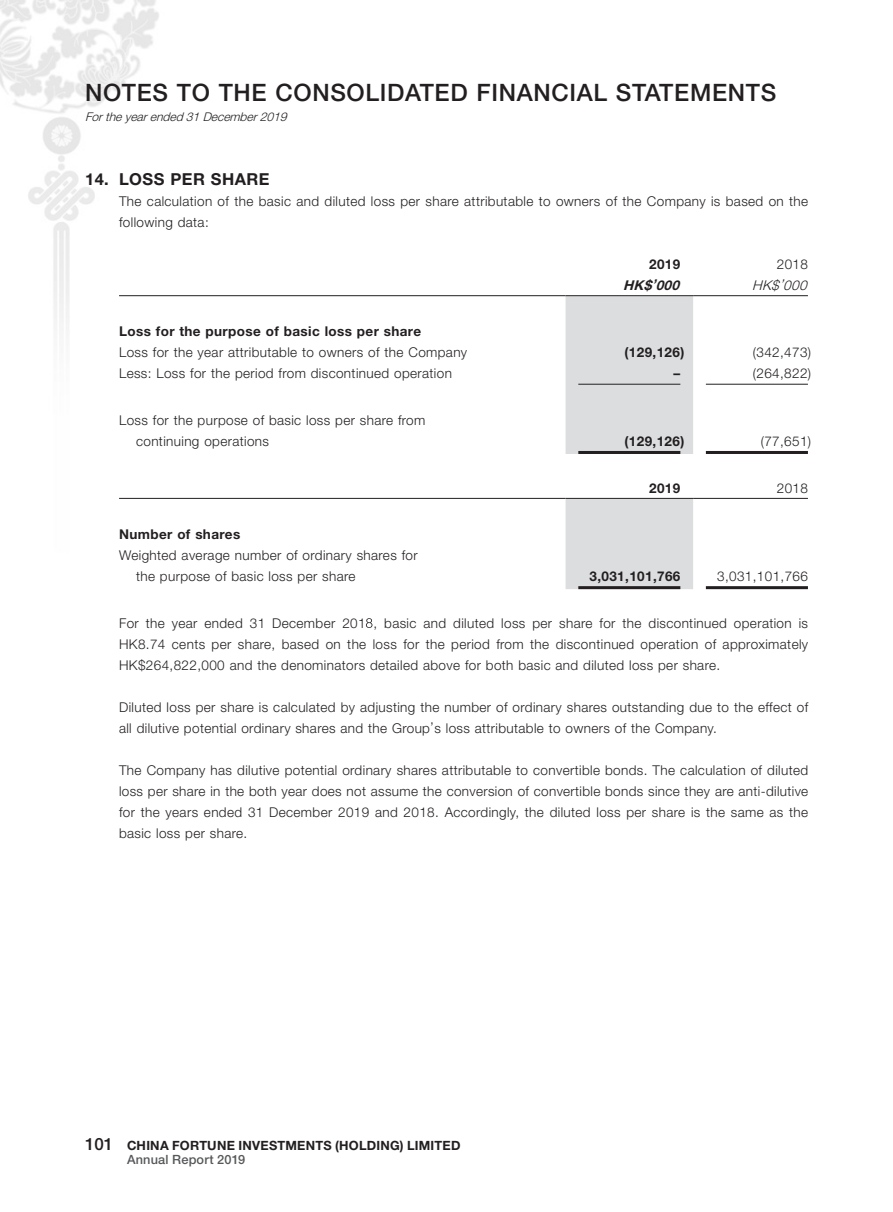
<style>
.page{position:relative;width:893px;height:1212px;background:#fff}
.page>*{position:absolute;margin:0;border:0;box-sizing:border-box;transform-origin:0 0}
.t1{font:500 24px "Helvetica Neue LT Std";letter-spacing:.03em;color:#231f20}
.t2{font:500 16.95px "Helvetica Neue LT Std";color:#231f20}
.t3{font:700 16.5px "Helvetica Neue LT Std";letter-spacing:.03em;color:#231f20}
.t4{font:300 13.5px/21px "Helvetica Neue LT Std";letter-spacing:.03em;color:#231f20}
.t5{font:700 13.5px "Helvetica Neue LT Std";letter-spacing:.03em;color:#231f20}
.t6{font:italic 300 13.5px "Helvetica Neue LT Std";color:#231f20}
.t7{font:italic 700 13.5px "Helvetica Neue LT Std";color:#231f20}
.t8{font:700 12.75px "Helvetica Neue LT Std";letter-spacing:.015em;color:#231f20}
.t9{font:500 12.75px "Helvetica Neue LT Std";letter-spacing:.015em;color:#57585a}
.t10{font:italic 300 12px "Helvetica Neue LT Std";color:#231f20}
</style>
<div class="page">
<img style="left:0;top:0;width:168px;height:498px">
<div style="left:566px;top:296px;width:127px;height:158px;background:#dcdddf"></div>
<hr style="left:119px;top:295px;width:447px;height:1px;background:#231f20">
<hr style="left:566px;top:295px;width:127px;height:1px;background:#231f20">
<hr style="left:693px;top:295px;width:115px;height:1px;background:#231f20">
<hr style="left:578px;top:384px;width:102px;height:1px;background:#231f20">
<hr style="left:706px;top:384px;width:102px;height:1px;background:#231f20">
<hr style="left:578px;top:451px;width:102px;height:3px;background:#231f20">
<hr style="left:706px;top:451px;width:102px;height:3px;background:#231f20">
<div style="left:566px;top:499px;width:127px;height:90px;background:#dcdddf"></div>
<hr style="left:119px;top:498px;width:447px;height:1px;background:#231f20">
<hr style="left:566px;top:498px;width:127px;height:1px;background:#231f20">
<hr style="left:693px;top:498px;width:115px;height:1px;background:#231f20">
<hr style="left:578px;top:586px;width:102px;height:3px;background:#231f20">
<hr style="left:706px;top:586px;width:102px;height:3px;background:#231f20">
<svg style="left:366px;top:618px;width:6px;height:10px"></svg>
<h1 class="t1" style="left:85px;top:78px;width:693px">NOTES TO THE CONSOLIDATED FINANCIAL STATEMENTS</h1>
<p class="t10" style="left:85px;top:110px;width:207px">For the year ended 31 December 2019</p>
<p class="t3" style="left:85px;top:169px;width:25px">14.</p>
<p class="t3" style="left:119px;top:169px;width:152px">LOSS PER SHARE</p>
<p class="t4" style="left:119px;top:190px;width:691px">The calculation of the basic and diluted loss per share attributable to owners of the Company is based on the following data:</p>
<p class="t4" style="left:777px;top:253px;width:33px">2018</p>
<p class="t5" style="left:649px;top:256px;width:33px">2019</p>
<p class="t7" style="left:644px;top:276px;width:18px">’$</p>
<p class="t7" style="left:623px;top:277px;width:26px">HK</p>
<p class="t7" style="left:656px;top:277px;width:29px">000</p>
<p class="t6" style="left:771px;top:276px;width:18px">‘$</p>
<p class="t6" style="left:752px;top:277px;width:24px">HK</p>
<p class="t6" style="left:783px;top:277px;width:29px">000</p>
<p class="t5" style="left:119px;top:323px;width:304px">Loss for the purpose of basic loss per share</p>
<p class="t4" style="left:119px;top:342px;width:350px">Loss for the year attributable to owners of the Company</p>
<p class="t5" style="left:625px;top:344px;width:61px">)129,126(</p>
<p class="t4" style="left:753px;top:342px;width:60px">)342,473(</p>
<p class="t4" style="left:119px;top:363px;width:334px">Less: Loss for the period from discontinued operation</p>
<p class="t4" style="left:119px;top:409px;width:308px">Loss for the purpose of basic loss per share from</p>
<p class="t5" style="left:674px;top:365px;width:8px">–</p>
<p class="t4" style="left:753px;top:363px;width:60px">)264,822(</p>
<p class="t4" style="left:136px;top:430px;width:134px">continuing operations</p>
<p class="t5" style="left:625px;top:433px;width:61px">)129,126(</p>
<p class="t4" style="left:761px;top:430px;width:52px">)77,651(</p>
<p class="t5" style="left:649px;top:479px;width:33px">2019</p>
<p class="t4" style="left:777px;top:477px;width:33px">2018</p>
<p class="t5" style="left:119px;top:526px;width:123px">Number of shares</p>
<p class="t4" style="left:119px;top:544px;width:300px">Weighted average number of ordinary shares for</p>
<p class="t4" style="left:136px;top:565px;width:221px">the purpose of basic loss per share</p>
<p class="t5" style="left:589px;top:568px;width:92px">3,031,101,766</p>
<p class="t4" style="left:717px;top:565px;width:92px">3,031,101,766</p>
<p class="t4" style="left:119px;top:612px;width:21px">For</p>
<p class="t4" style="left:146px;top:612px;width:21px">the</p>
<p class="t4" style="left:204px;top:612px;width:40px">ended</p>
<p class="t4" style="left:172px;top:612px;width:27px">year</p>
<p class="t4" style="left:250px;top:612px;width:17px">31</p>
<p class="t4" style="left:272px;top:612px;width:65px">December</p>
<p class="t4" style="left:342px;top:612px;width:25px">201</p>
<p class="t4" style="left:373px;top:612px;width:5px">,</p>
<p class="t4" style="left:384px;top:612px;width:34px">basic</p>
<p class="t4" style="left:423px;top:612px;width:24px">and</p>
<p class="t4" style="left:453px;top:612px;width:43px">diluted</p>
<p class="t4" style="left:501px;top:612px;width:26px">loss</p>
<p class="t4" style="left:559px;top:612px;width:35px">share</p>
<p class="t4" style="left:599px;top:612px;width:18px">for</p>
<p class="t4" style="left:622px;top:612px;width:21px">the</p>
<p class="t4" style="left:648px;top:612px;width:80px">discontinued</p>
<p class="t4" style="left:532px;top:612px;width:21px">per</p>
<p class="t4" style="left:734px;top:612px;width:59px">operation</p>
<p class="t4" style="left:799px;top:612px;width:11px">is</p>
<p class="t4" style="left:119px;top:633px;width:603px">HK8.74<br>HK$264,822,000 and the denominators detailed above for both basic and diluted loss per share.</p>
<p class="t4" style="left:119px;top:696px;width:691px">Diluted loss per share is calculated by adjusting the number of ordinary shares outstanding due to the effect of all dilutive potential ordinary shares and the Group s’ loss attributable to owners of the Company.</p>
<p class="t4" style="left:119px;top:759px;width:691px;text-align:justify">The Company has dilutive potential ordinary shares attributable to convertible bonds. The calculation of diluted loss per share in the both year does not assume the conversion of convertible bonds since they are anti-dilutive for the years ended 31 December 2019 and 2018. Accordingly, the diluted loss per share is the same as the basic loss per share.</p>
<p class="t4" style="left:238px;top:633px;width:39px">share,</p>
<p class="t4" style="left:282px;top:633px;width:39px">based</p>
<p class="t4" style="left:347px;top:633px;width:21px">the</p>
<p class="t4" style="left:373px;top:633px;width:26px">loss</p>
<p class="t4" style="left:403px;top:633px;width:18px">for</p>
<p class="t4" style="left:426px;top:633px;width:21px">the</p>
<p class="t4" style="left:451px;top:633px;width:40px">period</p>
<p class="t4" style="left:496px;top:633px;width:29px">from</p>
<p class="t4" style="left:530px;top:633px;width:21px">the</p>
<p class="t4" style="left:556px;top:633px;width:80px">discontinued</p>
<p class="t4" style="left:641px;top:633px;width:59px">operation</p>
<p class="t4" style="left:705px;top:633px;width:13px">of</p>
<p class="t4" style="left:723px;top:633px;width:87px">approximately</p>
<p class="t4" style="left:172px;top:633px;width:35px">cents</p>
<p class="t4" style="left:212px;top:633px;width:21px">per</p>
<p class="t4" style="left:326px;top:633px;width:17px">on</p>
<p class="t2" style="left:85px;top:1133px;width:30px">101</p>
<p class="t8" style="left:127px;top:1137px;width:335px">CHINA FORTUNE INVESTMENTS (HOLDING) LIMITED</p>
<p class="t9" style="left:127px;top:1152px;width:120px">Annual Report 2019</p>
</div>
